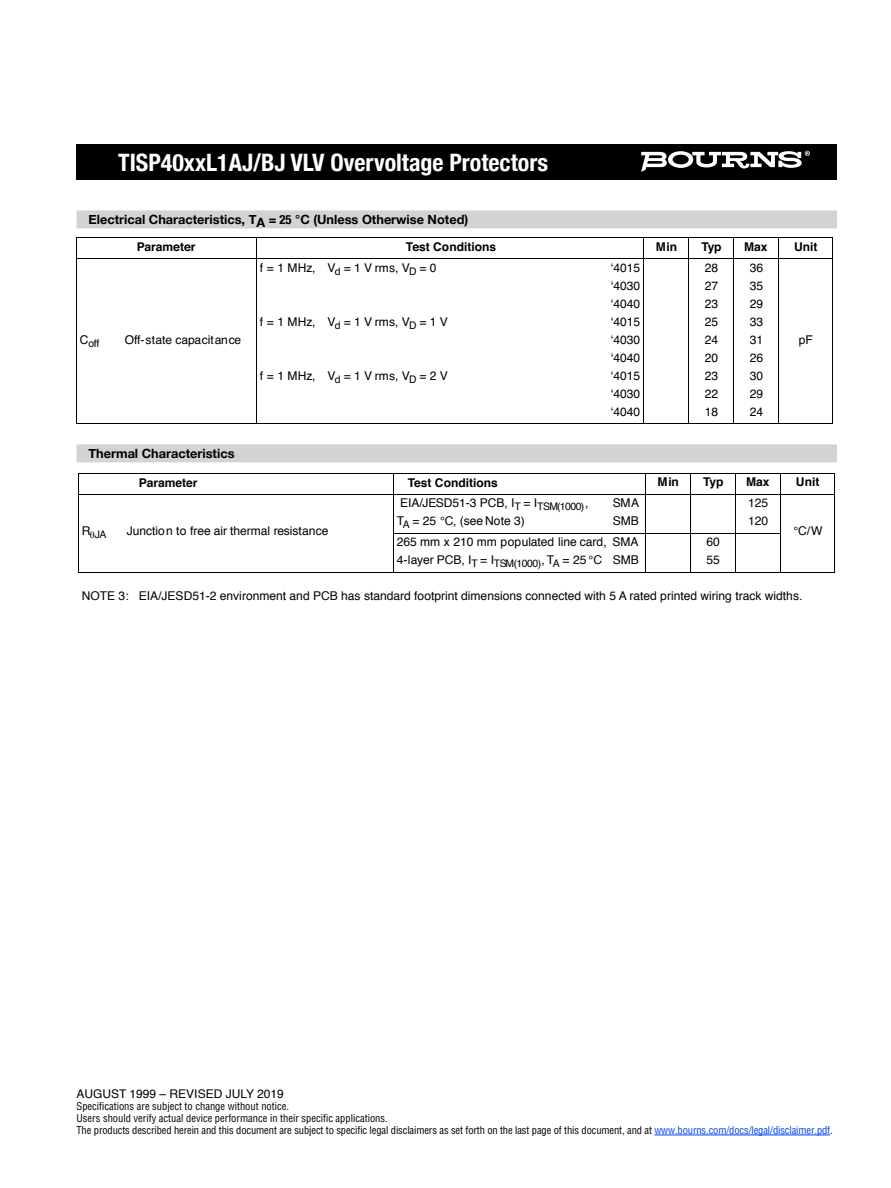
<style>
.page{position:relative;width:891px;height:1188px;background:#fff}
.page>*{position:absolute;margin:0;border:0;box-sizing:border-box;transform-origin:0 0}
.t1{font:700 condensed 24px "Helvetica Neue";color:#fff}
.t2{font:700 12.75px "Helvetica Neue";color:#000}
.t3{font:12px/18px "Helvetica";color:#000;text-align:justify}
.t4{font:700 12px "Helvetica";color:#000}
.t5{font:12px "Helvetica";letter-spacing:.025em;color:#000}
.t6{font:condensed 10.5px/12px "Helvetica";letter-spacing:-.01em;color:#000}
.t7{font:10.5px "Helvetica";color:#000}
.s1{font-stretch:condensed}
.s2{color:#0042f4}
</style>
<div class="page">
<div style="left:76px;top:144px;width:761px;height:36px;background:#000"></div>
<hr style="left:76px;top:238px;width:1px;height:185px;background:#000">
<hr style="left:256px;top:237px;width:1px;height:187px;background:#000">
<hr style="left:644px;top:237px;width:1px;height:187px;background:#000">
<hr style="left:688px;top:237px;width:1px;height:187px;background:#000">
<hr style="left:734px;top:237px;width:1px;height:187px;background:#000">
<hr style="left:778px;top:237px;width:1px;height:187px;background:#000">
<hr style="left:832px;top:238px;width:1px;height:185px;background:#000">
<hr style="left:76px;top:237px;width:757px;height:1px;background:#000">
<hr style="left:76px;top:258px;width:757px;height:1px;background:#000">
<hr style="left:76px;top:423px;width:757px;height:1px;background:#000">
<hr style="left:78px;top:473px;width:1px;height:99px;background:#000">
<hr style="left:393px;top:473px;width:1px;height:99px;background:#000">
<hr style="left:645px;top:473px;width:1px;height:99px;background:#000">
<hr style="left:690px;top:473px;width:1px;height:99px;background:#000">
<hr style="left:735px;top:473px;width:1px;height:99px;background:#000">
<hr style="left:780px;top:473px;width:1px;height:99px;background:#000">
<hr style="left:834px;top:473px;width:1px;height:99px;background:#000">
<hr style="left:78px;top:473px;width:757px;height:1px;background:#000">
<hr style="left:78px;top:494px;width:757px;height:1px;background:#000">
<hr style="left:393px;top:533px;width:388px;height:1px;background:#000">
<hr style="left:78px;top:572px;width:757px;height:1px;background:#000">
<svg style="left:641px;top:151px;width:169px;height:21px"></svg>
<div style="left:76px;top:210px;width:761px;height:18px;background:#d1d3d4"></div>
<div style="left:76px;top:444px;width:761px;height:18px;background:#d1d3d4"></div>
<hr style="left:654px;top:1135px;width:176px;height:1px;background:#0042f4">
<h1 class="t1" style="left:118px;top:142px;width:431px">TISP40xxL1AJ/BJ VLV Overvoltage Protectors</h1>
<p class="t2" style="left:88px;top:209px;width:381px">Electrical Characteristics, TA <span class="s1">= 25</span> °C (Unless Otherwise Noted)</p>
<p class="t4" style="left:137px;top:237px;width:60px">Parameter</p>
<p class="t4" style="left:406px;top:237px;width:92px">Test Conditions</p>
<p class="t4" style="left:656px;top:237px;width:23px">Min</p>
<p class="t4" style="left:701px;top:237px;width:22px">Typ</p>
<p class="t4" style="left:744px;top:237px;width:25px">Max</p>
<p class="t4" style="left:794px;top:237px;width:25px">Unit</p>
<p class="t5" style="left:260px;top:259px;width:178px">f=1MHz, V<sub>d</sub>=1V rms, V<sub>D</sub>=0</p>
<p class="t7" style="left:80px;top:336px;width:21px"><sup>C</sup>off</p>
<p class="t3" style="left:125px;top:331px;width:118px">Off-state capacitance</p>
<p class="t5" style="left:260px;top:313px;width:190px">f=1MHz, V<sub>d</sub>=1V rms, V<sub>D</sub>=1V</p>
<p class="t5" style="left:260px;top:367px;width:190px">f=1MHz, V<sub>d</sub>=1V rms, V<sub>D</sub>=2V</p>
<p class="t2" style="left:88px;top:443px;width:148px">Thermal Characteristics</p>
<p class="t4" style="left:139px;top:473px;width:60px">Parameter</p>
<p class="t4" style="left:408px;top:473px;width:92px">Test Conditions</p>
<p class="t3" style="left:611px;top:259px;width:31px">‘4015 ‘4030 ‘4040 ‘4015 ‘4030 ‘4040 ‘4015 ‘4030 ‘4040</p>
<p class="t3" style="left:705px;top:259px;width:15px">28<br>27<br>23<br>25<br>24<br>20<br>23<br>22<br>18</p>
<p class="t3" style="left:750px;top:259px;width:15px">36<br>35<br>29<br>33<br>31<br>26<br>30<br>29<br>24</p>
<p class="t3" style="left:799px;top:331px;width:16px">pF</p>
<p class="t4" style="left:658px;top:473px;width:23px">Min</p>
<p class="t4" style="left:703px;top:473px;width:22px">Typ</p>
<p class="t4" style="left:746px;top:473px;width:25px">Max</p>
<p class="t4" style="left:796px;top:473px;width:25px">Unit</p>
<p class="t3" style="left:400px;top:494px;width:190px">EIA/JESD51-3 PCB, I<sub>T</sub> = I<sub>TSM(1000)</sub>,</p>
<p class="t3" style="left:613px;top:494px;width:28px">SMA</p>
<p class="t3" style="left:397px;top:512px;width:130px">T<sub>A</sub> = 25 °C, (see Note 3)</p>
<p class="t3" style="left:613px;top:512px;width:28px">SMB</p>
<p class="t3" style="left:748px;top:494px;width:22px">125<br>120</p>
<p class="t3" style="left:794px;top:522px;width:30px">°C/W</p>
<p class="t7" style="left:82px;top:526px;width:26px"><sup>R</sup> JA</p>
<p class="t3" style="left:127px;top:522px;width:203px">Junction to free air thermal resistance</p>
<p class="t3" style="left:397px;top:533px;width:243px">265 mm x 210 mm populated line card, SMA<br>4-layer PCB, I<sub>T</sub> = I<sub>TSM(1000)</sub>, T<sub>A</sub> = 25 °C SMB</p>
<p class="t3" style="left:707px;top:533px;width:15px">60<br>55</p>
<p class="t3" style="left:82px;top:587px;width:722px">NOTE 3: EIA/JESD51-2 environment and PCB has standard footprint dimensions connected with 5 A rated printed wiring track widths.</p>
<p class="t3" style="left:76px;top:1085px;width:209px">AUGUST 1999 – REVISED JULY 2019</p>
<p class="t6" style="left:76px;top:1100px;width:758px">Specifications are subject to change without notice.<br>Users should verify actual device performance in their specific applications.<br>The products described herein and this document are subject to specific legal disclaimers as set forth on the last page of this document, and at <span class="s2">www.bourns.com/docs/legal/disclaimer.pdf</span>.</p>
</div>
